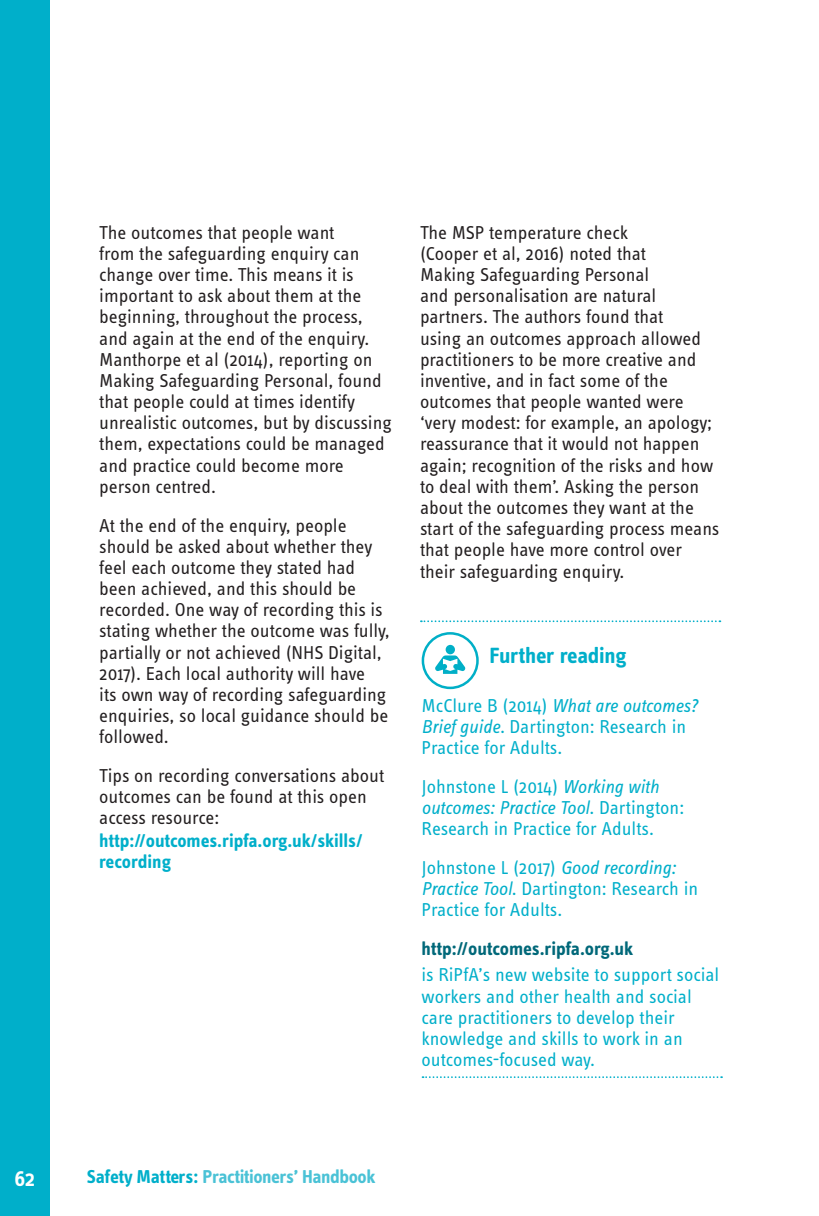
<style>
.page{position:relative;width:819px;height:1216px;background:#fff}
.page>*{position:absolute;margin:0;border:0;box-sizing:border-box;transform-origin:0 0}
.key_message{font:700 22.75px "Info Text Pro";letter-spacing:-.01em;color:#00afca}
.t1{font:600 22.75px "Info Text Pro";color:#fff}
.t2{font:19.25px/21.2px "Info Text Pro";color:#231f20}
.t3{font:19.25px/21.2px "Info Text Pro";color:#00afca}
.t4{font:700 19.25px/21.2px "Info Text Pro";letter-spacing:-.005em;color:#00afca}
.t5{font:700 19.25px "Info Text Pro";letter-spacing:-.025em;color:#4ac2d6}
.t6{font:700 19.25px "Info Text Pro";letter-spacing:-.005em;color:#006879}
.s1{font-style:italic}
.s2{color:#00afca}
</style>
<div class="page">
<div style="left:0;top:0;width:50px;height:1215px;background:#00afca"></div>
<svg style="left:421px;top:620px;width:299px;height:2px"></svg>
<svg style="left:422px;top:1076px;width:300px;height:1px"></svg>
<div style="left:445px;top:645px;width:10px;height:9px;background:#00afc7;border-radius:50%"></div>
<svg style="left:435px;top:655px;width:30px;height:19px"></svg>
<div style="left:421px;top:632px;width:57px;height:57px;border:3px solid #00afc7;border-radius:50%"></div>
<p class="t2" style="left:99px;top:221px;width:294px">The outcomes that people want<br>from the safeguarding enquiry can change over time. This means it is important to ask about them at the beginning, throughout the process, and again at the end of the enquiry.<br>Manthorpe et al (2014), reporting on Making Safeguarding Personal, found that people could at times identify unrealistic outcomes, but by discussing them, expectations could be managed and practice could become more person centred.</p>
<p class="t2" style="left:99px;top:514px;width:292px">At the end of the enquiry, people should be asked about whether they feel each outcome they stated had been achieved, and this should be recorded. One way of recording this is stating whether the outcome was fully, partially or not achieved (NHS Digital, 2017). Each local authority will have<br>its own way of recording safeguarding enquiries, so local guidance should be followed.</p>
<p class="t2" style="left:99px;top:764px;width:286px">Tips on recording conversations about outcomes can be found at this open access resource:</p>
<p class="t4" style="left:99px;top:830px;width:265px">http://outcomes.ripfa.org.uk/skills/ recording</p>
<p class="t2" style="left:420px;top:221px;width:301px">The MSP temperature check<br>(Cooper et al, 2016) noted that<br>Making Safeguarding Personal<br>and personalisation are natural partners. The authors found that<br>using an outcomes approach allowed practitioners to be more creative and inventive, and in fact some of the outcomes that people wanted were ‘very modest: for example, an apology; reassurance that it would not happen again; recognition of the risks and how to deal with them’. Asking the person about the outcomes they want at the start of the safeguarding process means that people have more control over their safeguarding enquiry.</p>
<p class="key_message" style="left:489px;top:641px;width:139px">Further reading</p>
<p class="t3" style="left:421px;top:694px;width:277px">McClure B (2014) <span class="s1">What are outcomes?<br>Brief guide.</span> Dartington: Research in<br>Practice for Adults.</p>
<p class="t3" style="left:421px;top:775px;width:264px">Johnstone L (2014) <span class="s1">Working with outcomes: Practice Tool</span>. Dartington:<br>Research in Practice for Adults.</p>
<p class="t3" style="left:421px;top:856px;width:278px">Johnstone L (2017) <span class="s1">Good recording:<br>Practice Tool</span>. Dartington: Research in<br>Practice for Adults.</p>
<p class="t6" style="left:421px;top:936px;width:213px">http://outcomes.ripfa.org.uk</p>
<p class="t3" style="left:421px;top:963px;width:299px">is RiPfA’s new website to support social workers and other health and social care practitioners to develop their knowledge and skills to work in an outcomes-focused way.</p>
<p class="t1" style="left:14px;top:1165px;width:22px">62</p>
<p class="t5" style="left:87px;top:1165px;width:290px"><span class="s2">Safety Matters:</span> Practitioners’ Handbook</p>
</div>
